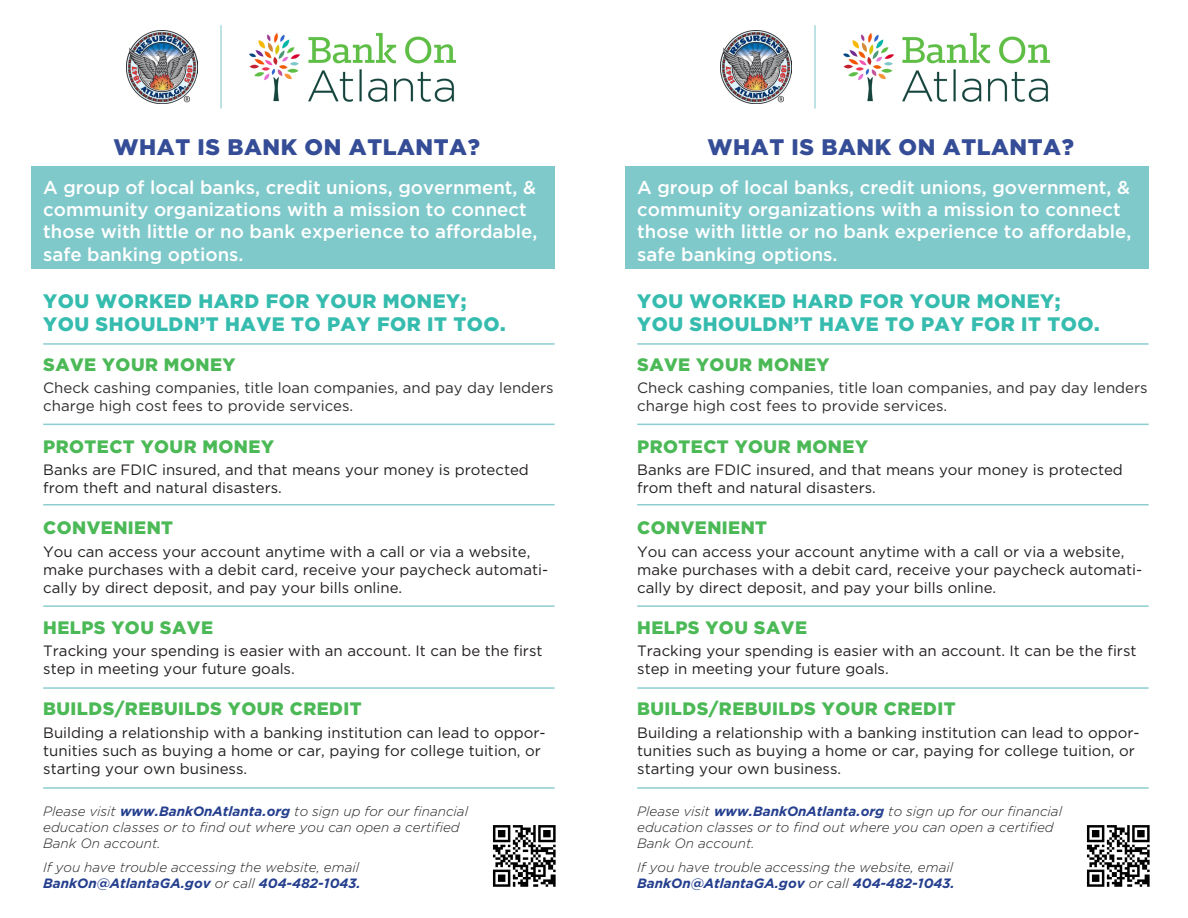
<style>
.page{position:relative;width:1188px;height:918px;background:#fff}
.page>*{position:absolute;margin:0;border:0;box-sizing:border-box;transform-origin:0 0}
.t1{font:900 22.5px "Gotham";letter-spacing:.025em;color:#354d96}
.t2{font:900 19.5px/23.4px "Gotham";letter-spacing:.025em;color:#36bcae}
.t3{font:500 18.6px/22.4px "Gotham";color:#fff}
.t4{font:900 18px "Gotham";letter-spacing:.025em;color:#4cb957}
.t5{font:15px/18px "Gotham";color:#231f20}
.t6{font:15px/18px "Gotham";color:#312f30}
.t7{font:italic 300 13.5px/16.2px "Gotham";color:#231f20}
.s1{font-weight:700;color:#253f8e}
</style>
<div class="page">
<img style="left:249px;top:32px;width:207px;height:70px">
<img style="left:843px;top:32px;width:207px;height:70px">
<img style="left:126px;top:31px;width:71px;height:72px">
<img style="left:720px;top:31px;width:71px;height:72px">
<hr style="left:220px;top:25px;width:2px;height:84px;background:#8dcdcf">
<hr style="left:814px;top:25px;width:2px;height:84px;background:#8dcdcf">
<div style="left:31px;top:166px;width:524px;height:103px;background:#80c9cb"></div>
<div style="left:625px;top:166px;width:524px;height:103px;background:#80c9cb"></div>
<hr style="left:43px;top:424px;width:512px;height:1px;background:#8dcdcf">
<hr style="left:637px;top:424px;width:512px;height:1px;background:#8dcdcf">
<hr style="left:43px;top:343px;width:512px;height:2px;background:#8dcdcf">
<hr style="left:637px;top:343px;width:512px;height:2px;background:#8dcdcf">
<hr style="left:43px;top:504px;width:512px;height:2px;background:#8dcdcf">
<hr style="left:637px;top:504px;width:512px;height:2px;background:#8dcdcf">
<hr style="left:43px;top:605px;width:512px;height:2px;background:#8dcdcf">
<hr style="left:637px;top:605px;width:512px;height:2px;background:#8dcdcf">
<hr style="left:43px;top:687px;width:512px;height:2px;background:#8dcdcf">
<hr style="left:637px;top:687px;width:512px;height:2px;background:#8dcdcf">
<hr style="left:43px;top:787px;width:512px;height:2px;background:#8dcdcf">
<hr style="left:637px;top:787px;width:512px;height:2px;background:#8dcdcf">
<img style="left:492px;top:825px;width:64px;height:62px">
<img style="left:1086px;top:825px;width:64px;height:62px">
<p class="t1" style="left:114px;top:134px;width:368px">WHAT IS BANK ON ATLANTA?</p>
<p class="t3" style="left:43px;top:175px;width:496px">A group of local banks, credit unions, government, &amp; community organizations with a mission to connect those with little or no bank experience to affordable, safe banking options.</p>
<p class="t2" style="left:43px;top:289px;width:464px">YOU WORKED HARD FOR YOUR MONEY;<br>YOU SHOULDN’T HAVE TO PAY FOR IT TOO.</p>
<p class="t4" style="left:43px;top:354px;width:194px">SAVE YOUR MONEY</p>
<p class="t6" style="left:43px;top:379px;width:512px">Check cashing companies, title loan companies, and pay day lenders charge high cost fees to provide services.</p>
<p class="t4" style="left:43px;top:436px;width:232px">PROTECT YOUR MONEY</p>
<p class="t5" style="left:43px;top:460px;width:487px">Banks are FDIC insured, and that means your money is protected from theft and natural disasters.</p>
<p class="t4" style="left:43px;top:517px;width:131px">CONVENIENT</p>
<p class="t5" style="left:43px;top:542px;width:506px">You can access your account anytime with a call or via a website, make purchases with a debit card, receive your paycheck automati&shy;cally by direct deposit, and pay your bills online.</p>
<p class="t4" style="left:43px;top:617px;width:171px">HELPS YOU SAVE</p>
<p class="t5" style="left:43px;top:642px;width:501px">Tracking your spending is easier with an account. It can be the first step in meeting your future goals.</p>
<p class="t4" style="left:43px;top:699px;width:320px">BUILDS/REBUILDS YOUR CREDIT</p>
<p class="t5" style="left:43px;top:723px;width:504px">Building a relationship with a banking institution can lead to oppor&shy;tunities such as buying a home or car, paying for college tuition, or starting your own business.</p>
<p class="t7" style="left:43px;top:803px;width:426px">Please visit <span class="s1">www.BankOnAtlanta.org</span> to sign up for our financial education classes or to find out where you can open a certified<br>Bank On account.</p>
<p class="t7" style="left:43px;top:859px;width:319px">If you have trouble accessing the website, email<br><span class="s1">BankOn@AtlantaGA.gov</span> or call <span class="s1">404-482-1043.</span></p>
<p class="t1" style="left:708px;top:134px;width:368px">WHAT IS BANK ON ATLANTA?</p>
<p class="t3" style="left:637px;top:175px;width:496px">A group of local banks, credit unions, government, &amp; community organizations with a mission to connect those with little or no bank experience to affordable, safe banking options.</p>
<p class="t2" style="left:637px;top:289px;width:464px">YOU WORKED HARD FOR YOUR MONEY;<br>YOU SHOULDN’T HAVE TO PAY FOR IT TOO.</p>
<p class="t4" style="left:637px;top:354px;width:194px">SAVE YOUR MONEY</p>
<p class="t6" style="left:637px;top:379px;width:512px">Check cashing companies, title loan companies, and pay day lenders charge high cost fees to provide services.</p>
<p class="t4" style="left:637px;top:436px;width:232px">PROTECT YOUR MONEY</p>
<p class="t5" style="left:637px;top:460px;width:487px">Banks are FDIC insured, and that means your money is protected from theft and natural disasters.</p>
<p class="t4" style="left:637px;top:517px;width:131px">CONVENIENT</p>
<p class="t5" style="left:637px;top:542px;width:506px">You can access your account anytime with a call or via a website, make purchases with a debit card, receive your paycheck automati&shy;cally by direct deposit, and pay your bills online.</p>
<p class="t4" style="left:637px;top:617px;width:171px">HELPS YOU SAVE</p>
<p class="t5" style="left:637px;top:642px;width:501px">Tracking your spending is easier with an account. It can be the first step in meeting your future goals.</p>
<p class="t4" style="left:637px;top:699px;width:320px">BUILDS/REBUILDS YOUR CREDIT</p>
<p class="t5" style="left:637px;top:723px;width:504px">Building a relationship with a banking institution can lead to oppor&shy;tunities such as buying a home or car, paying for college tuition, or starting your own business.</p>
<p class="t7" style="left:637px;top:803px;width:426px">Please visit <span class="s1">www.BankOnAtlanta.org</span> to sign up for our financial education classes or to find out where you can open a certified<br>Bank On account.</p>
<p class="t7" style="left:637px;top:859px;width:319px">If you have trouble accessing the website, email<br><span class="s1">BankOn@AtlantaGA.gov</span> or call <span class="s1">404-482-1043.</span></p>
</div>
